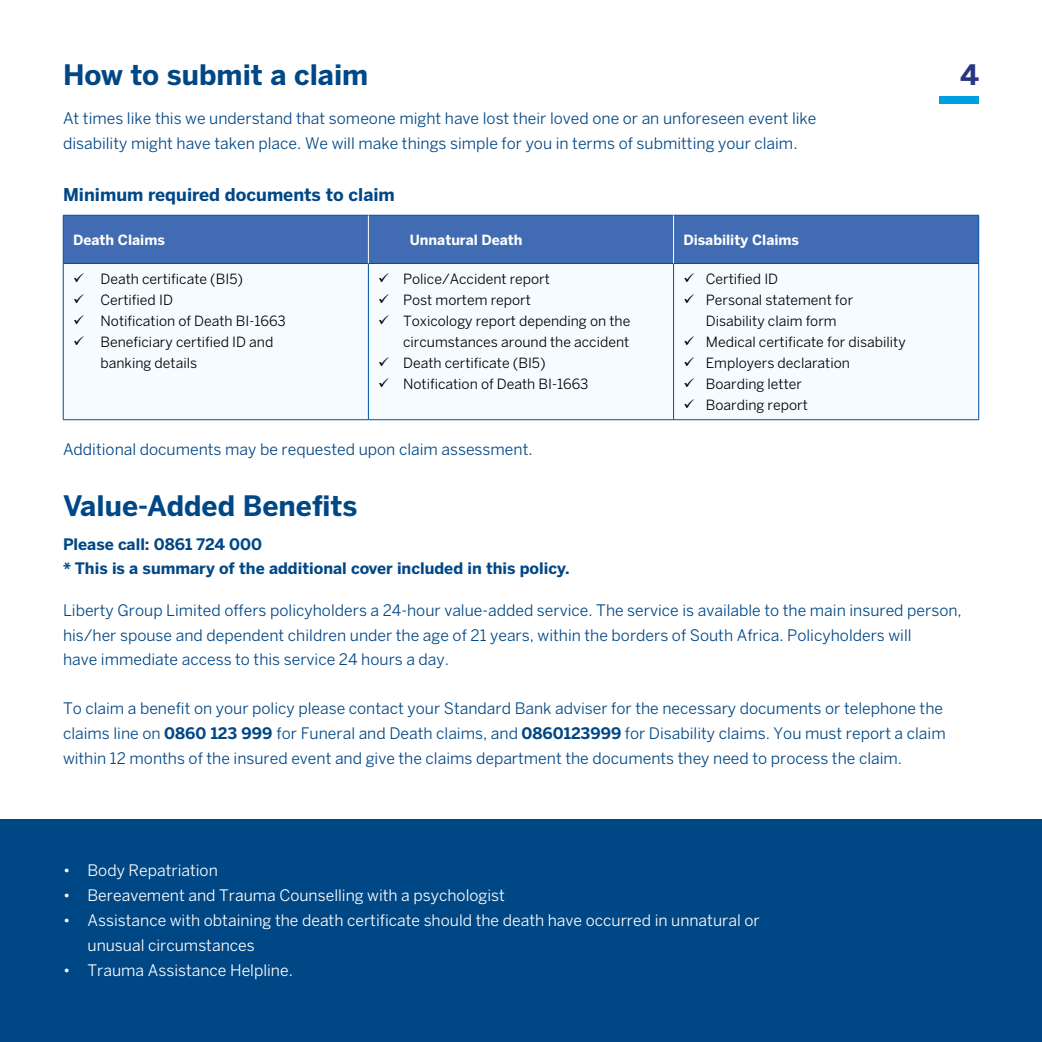
<style>
.page{position:relative;width:1042px;height:1042px;background:#fff}
.page>*{position:absolute;margin:0;border:0;box-sizing:border-box;transform-origin:0 0}
.t1{font:700 28px "Benton Sans";color:#004786}
.t2{font:700 28px "Benton Sans";color:#283583}
.t3{font:700 17.5px "Benton Sans";color:#004786}
.t4{font:15.75px/24.5px "Benton Sans";color:#004786}
.t5{font:15.75px/25px "Benton Sans";color:#fff}
.t6{font:700 15.75px/24.5px "Benton Sans";color:#004786}
.t7{font:14px/21px "Benton Sans";color:#000}
.t8{font:700 14px "Benton Sans";color:#fff}
.s1{font-weight:700}
</style>
<div class="page">
<div style="left:939px;top:96px;width:40px;height:8px;background:#009fe3"></div>
<div style="left:64px;top:216px;width:914px;height:47px;background:#416bb2"></div>
<hr style="left:63px;top:215px;width:305px;height:1px;background:#004f9f">
<hr style="left:63px;top:215px;width:1px;height:48px;background:#004f9f">
<hr style="left:368px;top:215px;width:305px;height:1px;background:#004f9f">
<hr style="left:673px;top:215px;width:306px;height:1px;background:#004f9f">
<hr style="left:978px;top:215px;width:1px;height:48px;background:#004f9f">
<hr style="left:63px;top:263px;width:305px;height:1px;background:#004f9f">
<hr style="left:63px;top:264px;width:1px;height:155px;background:#004f9f">
<hr style="left:368px;top:263px;width:305px;height:1px;background:#004f9f">
<hr style="left:368px;top:264px;width:1px;height:155px;background:#004f9f">
<hr style="left:673px;top:263px;width:306px;height:1px;background:#004f9f">
<hr style="left:673px;top:264px;width:1px;height:155px;background:#004f9f">
<hr style="left:978px;top:264px;width:1px;height:155px;background:#004f9f">
<hr style="left:63px;top:419px;width:305px;height:1px;background:#004f9f">
<hr style="left:368px;top:419px;width:305px;height:1px;background:#004f9f">
<hr style="left:673px;top:419px;width:306px;height:1px;background:#004f9f">
<hr style="left:368px;top:215px;width:1px;height:48px;background:#fff">
<hr style="left:673px;top:215px;width:1px;height:48px;background:#fff">
<div style="left:0;top:819px;width:1042px;height:223px;background:#004786"></div>
<h1 class="t1" style="left:63px;top:57px;width:307px">How to submit a claim</h1>
<h1 class="t2" style="left:960px;top:57px;width:20px">4</h1>
<p class="t4" style="left:63px;top:106px;width:755px">At times like this we understand that someone might have lost their loved one or an unforeseen event like disability might have taken place. We will make things simple for you in terms of submitting your claim.</p>
<p class="t3" style="left:63px;top:183px;width:333px">Minimum required documents to claim</p>
<p class="t8" style="left:73px;top:231px;width:93px">Death Claims</p>
<p class="t8" style="left:410px;top:231px;width:114px">Unnatural Death</p>
<p class="t8" style="left:683px;top:231px;width:117px">Disability Claims</p>
<p class="t7" style="left:73px;top:268px;width:171px">✓ Death certificate (BI5)</p>
<p class="t7" style="left:73px;top:289px;width:101px">✓ Certified ID</p>
<p class="t7" style="left:73px;top:310px;width:214px">✓ Notification of Death BI-1663</p>
<p class="t7" style="left:101px;top:331px;width:174px;text-indent:-27px">✓ Beneficiary certified ID and banking details</p>
<p class="t7" style="left:378px;top:268px;width:173px">✓ Police/Accident report</p>
<p class="t7" style="left:378px;top:289px;width:154px">✓ Post mortem report</p>
<p class="t7" style="left:378px;top:310px;width:253px;text-align:right">✓ Toxicology report depending on the circumstances around the accident</p>
<p class="t7" style="left:378px;top:352px;width:169px">✓ Death certificate (BI5)</p>
<p class="t7" style="left:378px;top:373px;width:212px">✓ Notification of Death BI-1663</p>
<p class="t7" style="left:683px;top:268px;width:96px">✓ Certified ID</p>
<p class="t7" style="left:683px;top:289px;width:171px;text-align:center">✓ Personal statement for<br>Disability claim form</p>
<p class="t7" style="left:683px;top:331px;width:224px">✓ Medical certificate for disability</p>
<p class="t7" style="left:683px;top:352px;width:168px">✓ Employers declaration</p>
<p class="t7" style="left:683px;top:373px;width:120px">✓ Boarding letter</p>
<p class="t7" style="left:683px;top:394px;width:126px">✓ Boarding report</p>
<p class="t4" style="left:63px;top:437px;width:471px">Additional documents may be requested upon claim assessment.</p>
<h1 class="t1" style="left:63px;top:488px;width:296px">Value‑Added Benefits</h1>
<p class="t6" style="left:63px;top:532px;width:508px">Please call: 0861 724 000<br>* This is a summary of the additional cover included in this policy.</p>
<p class="t4" style="left:63px;top:598px;width:900px">Liberty Group Limited offers policyholders a 24-hour value-added service. The service is available to the main insured person, his/her spouse and dependent children under the age of 21 years, within the borders of South Africa. Policyholders will<br>have immediate access to this service 24 hours a day.</p>
<p class="t4" style="left:63px;top:696px;width:884px">To claim a benefit on your policy please contact your Standard Bank adviser for the necessary documents or telephone the claims line on <span class="s1">0860 123 999</span> for Funeral and Death claims, and <span class="s1">0860123999</span> for Disability claims. You must report a claim within 12 months of the insured event and give the claims department the documents they need to process the claim.</p>
<p class="t5" style="left:63px;top:857px;width:156px">• Body Repatriation</p>
<p class="t5" style="left:63px;top:882px;width:443px">• Bereavement and Trauma Counselling with a psychologist</p>
<p class="t5" style="left:88px;top:907px;width:673px;text-indent:-25px">• Assistance with obtaining the death certificate should the death have occurred in unnatural or unusual circumstances</p>
<p class="t5" style="left:63px;top:957px;width:231px">• Trauma Assistance Helpline.</p>
</div>
